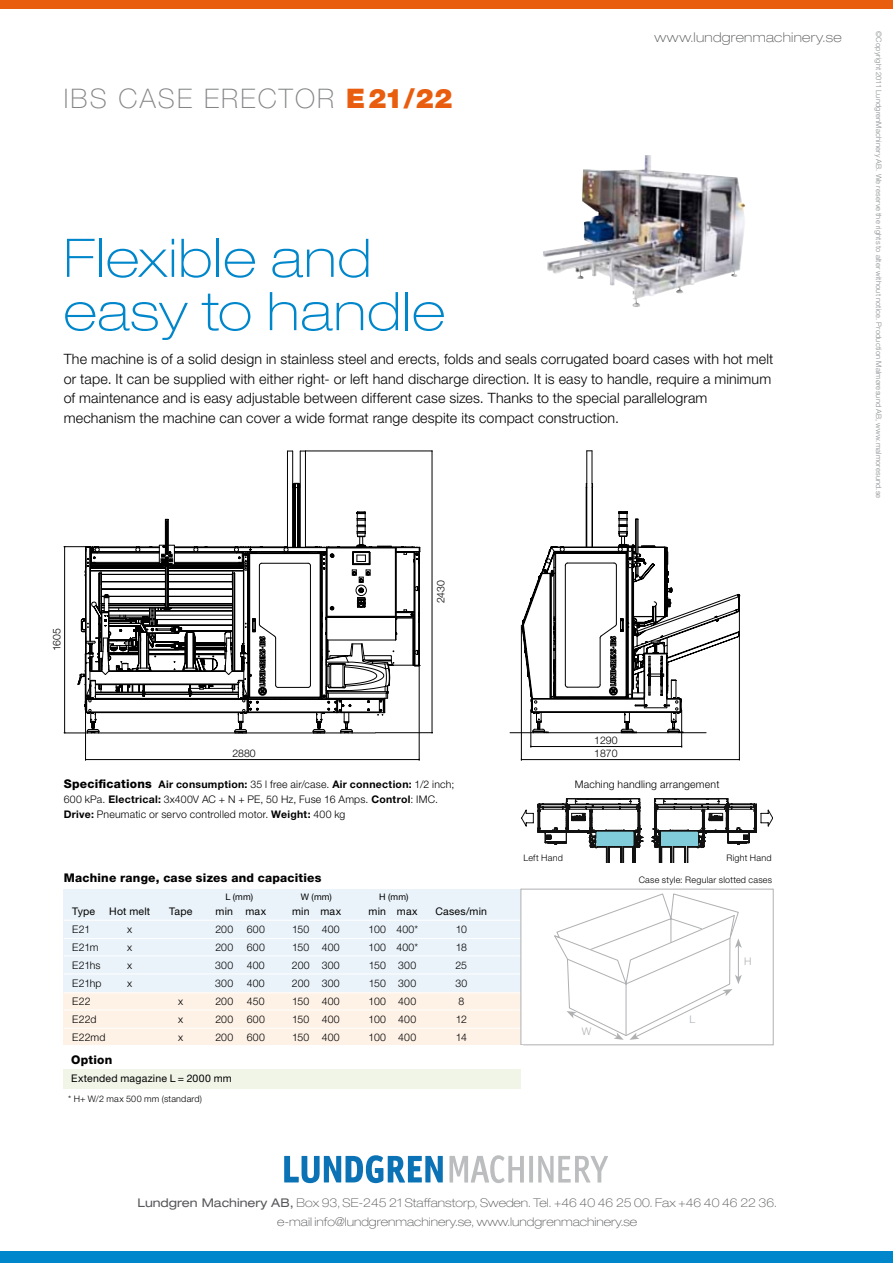
<style>
.page{position:relative;width:893px;height:1263px;background:#fff}
.page>*{position:absolute;margin:0;border:0;box-sizing:border-box;transform-origin:0 0}
.t1{font:100 expanded 53.25px/53.2px "Helvetica Neue";letter-spacing:.025em;color:#0086cb}
.t2{font:100 27px "Helvetica Neue";letter-spacing:.08em;color:#848587}
.t3{font:300 14.25px/19.5px "Helvetica Neue";letter-spacing:.01em;color:#000}
.t4{font:100 expanded 13.5px "Helvetica Neue";letter-spacing:.02em;color:#57585a}
.t5{font:100 expanded 12px/19.5px "Helvetica Neue";color:#57585a;text-align:center}
.t6{font:800 12px "Helvetica Neue";letter-spacing:.02em;color:#000}
.t7{font:300 10.5px/15px "Helvetica Neue";letter-spacing:.015em;color:#000}
.t8{font:10.5px "Helvetica Neue";letter-spacing:.02em;color:#000}
.t9{font:300 10.5px "Helvetica Neue";color:#afb0b2}
.t10{font:300 9px "Helvetica Neue";letter-spacing:.025em;color:#000}
.t11{font:9px "Helvetica Neue";color:#000}
.t12{font:300 7.5px "Helvetica Neue";letter-spacing:.025em;color:#86888a}
.s1{font-weight:900;color:#e95d0f}
.s2{font-weight:800;font-size:12px}
.s3{font-weight:700}
.s4{font-weight:400}
</style>
<div class="page">
<div style="left:64px;top:889px;width:457px;height:104px;background:#eaf3fa"></div>
<div style="left:64px;top:993px;width:457px;height:52px;background:#fef1e6"></div>
<hr style="left:64px;top:938px;width:459px;height:1px;background:#fff">
<hr style="left:64px;top:955px;width:459px;height:1px;background:#fff">
<hr style="left:64px;top:973px;width:459px;height:1px;background:#fff">
<hr style="left:64px;top:992px;width:459px;height:1px;background:#fff">
<hr style="left:64px;top:1009px;width:459px;height:1px;background:#fff">
<hr style="left:64px;top:1028px;width:459px;height:1px;background:#fff">
<hr style="left:64px;top:920px;width:459px;height:1px;background:#fff">
<svg style="left:510px;top:450px;width:230px;height:283px"></svg>
<hr style="left:739px;top:609px;width:1px;height:151px;background:#000">
<hr style="left:521px;top:625px;width:1px;height:135px;background:#000">
<hr style="left:681px;top:710px;width:1px;height:37px;background:#000">
<hr style="left:531px;top:710px;width:1px;height:37px;background:#000">
<hr style="left:521px;top:759px;width:218px;height:1px;background:#000">
<hr style="left:531px;top:746px;width:151px;height:1px;background:#000">
<svg style="left:554px;top:893px;width:188px;height:147px"></svg>
<svg style="left:521px;top:798px;width:252px;height:65px"></svg>
<div style="left:521px;top:889px;width:252px;height:156px;border:1px solid #afb0b2"></div>
<div style="left:0;top:1251px;width:893px;height:12px;background:#0086cb"></div>
<div style="left:0;top:0;width:893px;height:9px;background:#e95d0f"></div>
<svg style="left:284px;top:1155px;width:159px;height:28px"></svg>
<svg style="left:449px;top:1155px;width:75px;height:28px"></svg>
<svg style="left:538px;top:1156px;width:70px;height:27px"></svg>
<hr style="left:529px;top:1156px;width:4px;height:26px;background:#bbbdbe">
<div style="left:64px;top:1069px;width:457px;height:20px;background:#f1f5e8"></div>
<hr style="left:305px;top:451px;width:127px;height:1px;background:#000">
<hr style="left:85px;top:709px;width:1px;height:51px;background:#000">
<hr style="left:419px;top:663px;width:1px;height:97px;background:#000">
<hr style="left:375px;top:732px;width:58px;height:1px;background:#000">
<hr style="left:86px;top:759px;width:333px;height:1px;background:#000">
<svg style="left:64px;top:487px;width:356px;height:247px"></svg>
<hr style="left:432px;top:451px;width:1px;height:282px;background:#000">
<img style="left:543px;top:155px;width:203px;height:152px">
<p class="t4" style="left:654px;top:29px;width:189px">www.lundgrenmachinery.se</p>
<p class="t12" style="left:883px;top:31px;width:469px;rotate:90deg">©Copyright 2011 LundgrenMachinery AB. We reserve the rights to alter without notice. Production Malmøresund AB, www.malmoresund.se</p>
<h2 class="t2" style="left:64px;top:83px;width:390px">IBS CASE ERECTOR <span class="s1">E21/22</span></h2>
<h1 class="t1" style="left:64px;top:231px;width:383px">Flexible and easy to handle</h1>
<p class="t3" style="left:64px;top:349px;width:711px">The machine is of a solid design in stainless steel and erects, folds and seals corrugated board cases with hot melt or tape. It can be supplied with either right- or left hand discharge direction. It is easy to handle, require a minimum of maintenance and is easy adjustable between different case sizes. Thanks to the special parallelogram mechanism the machine can cover a wide format range despite its compact construction.</p>
<p class="t7" style="left:49px;top:651px;width:25px;rotate:-90deg">1605</p>
<p class="t7" style="left:232px;top:745px;width:25px">2880</p>
<p class="t7" style="left:433px;top:603px;width:25px;rotate:-90deg">2430</p>
<p class="t7" style="left:64px;top:776px;width:392px"><span class="s2">Specifications</span> <span class="s3">Air consumption:</span> 35 l free air/case. <span class="s3">Air connection:</span> 1/2 inch;<br>600 kPa. <span class="s3">Electrical:</span> 3x400V AC + N + PE, 50 Hz, Fuse 16 Amps. <span class="s3">Control</span>: IMC.<br><span class="s3">Drive:</span> Pneumatic or servo controlled motor. <span class="s3">Weight:</span> 400 kg</p>
<p class="t6" style="left:64px;top:870px;width:259px">Machine range, case sizes and capacities</p>
<p class="t11" style="left:225px;top:891px;width:29px">L (mm)</p>
<p class="t11" style="left:301px;top:891px;width:33px">W (mm)</p>
<p class="t11" style="left:379px;top:891px;width:31px">H (mm)</p>
<p class="t8" style="left:72px;top:905px;width:24px">Type</p>
<p class="t8" style="left:109px;top:905px;width:42px">Hot melt</p>
<p class="t8" style="left:169px;top:905px;width:25px">Tape</p>
<p class="t8" style="left:216px;top:905px;width:52px">min max</p>
<p class="t8" style="left:292px;top:905px;width:51px">min max</p>
<p class="t8" style="left:369px;top:905px;width:51px">min max</p>
<p class="t8" style="left:436px;top:905px;width:53px">Cases/min</p>
<p class="t7" style="left:72px;top:921px;width:19px">E21</p>
<p class="t7" style="left:127px;top:921px;width:7px">x</p>
<p class="t7" style="left:215px;top:921px;width:19px">200</p>
<p class="t7" style="left:247px;top:921px;width:20px">600</p>
<p class="t7" style="left:292px;top:921px;width:49px">150 400</p>
<p class="t7" style="left:369px;top:921px;width:51px">100 400*</p>
<p class="t7" style="left:456px;top:921px;width:13px">10</p>
<p class="t7" style="left:72px;top:939px;width:28px">E21m</p>
<p class="t7" style="left:127px;top:939px;width:7px">x</p>
<p class="t7" style="left:215px;top:939px;width:19px">200</p>
<p class="t7" style="left:247px;top:939px;width:20px">600</p>
<p class="t7" style="left:292px;top:939px;width:49px">150 400</p>
<p class="t7" style="left:369px;top:939px;width:51px">100 400*</p>
<p class="t7" style="left:456px;top:939px;width:13px">18</p>
<p class="t7" style="left:72px;top:957px;width:30px">E21hs</p>
<p class="t7" style="left:127px;top:957px;width:7px">x</p>
<p class="t7" style="left:215px;top:957px;width:20px">300</p>
<p class="t7" style="left:247px;top:957px;width:20px">400</p>
<p class="t7" style="left:292px;top:957px;width:49px">200 300</p>
<p class="t7" style="left:369px;top:957px;width:49px">150 300</p>
<p class="t7" style="left:456px;top:957px;width:13px">25</p>
<p class="t7" style="left:72px;top:975px;width:31px">E21hp</p>
<p class="t7" style="left:127px;top:975px;width:7px">x</p>
<p class="t7" style="left:215px;top:975px;width:20px">300</p>
<p class="t7" style="left:247px;top:975px;width:20px">400</p>
<p class="t7" style="left:292px;top:975px;width:49px">200 300</p>
<p class="t7" style="left:369px;top:975px;width:49px">150 300</p>
<p class="t7" style="left:455px;top:975px;width:13px">30</p>
<p class="t7" style="left:72px;top:993px;width:20px">E22</p>
<p class="t7" style="left:178px;top:993px;width:7px">x</p>
<p class="t7" style="left:215px;top:993px;width:19px">200</p>
<p class="t7" style="left:247px;top:993px;width:19px">450</p>
<p class="t7" style="left:292px;top:993px;width:49px">150 400</p>
<p class="t7" style="left:369px;top:993px;width:49px">100 400</p>
<p class="t7" style="left:458px;top:993px;width:7px">8</p>
<p class="t7" style="left:72px;top:1011px;width:26px">E22d</p>
<p class="t7" style="left:178px;top:1011px;width:7px">x</p>
<p class="t7" style="left:215px;top:1011px;width:19px">200</p>
<p class="t7" style="left:247px;top:1011px;width:20px">600</p>
<p class="t7" style="left:292px;top:1011px;width:49px">150 400</p>
<p class="t7" style="left:369px;top:1011px;width:49px">100 400</p>
<p class="t7" style="left:456px;top:1011px;width:13px">12</p>
<p class="t7" style="left:72px;top:1029px;width:35px">E22md</p>
<p class="t7" style="left:178px;top:1029px;width:7px">x</p>
<p class="t7" style="left:215px;top:1029px;width:19px">200</p>
<p class="t7" style="left:247px;top:1029px;width:20px">600</p>
<p class="t7" style="left:292px;top:1029px;width:49px">150 400</p>
<p class="t7" style="left:369px;top:1029px;width:49px">100 400</p>
<p class="t7" style="left:456px;top:1029px;width:13px">14</p>
<p class="t6" style="left:71px;top:1052px;width:43px">Option</p>
<p class="t8" style="left:71px;top:1072px;width:162px">Extended magazine L = 2000 mm</p>
<p class="t10" style="left:68px;top:1093px;width:136px">* H+ W/2 max 500 mm (standard)</p>
<p class="t7" style="left:594px;top:734px;width:25px;line-height:12.9px">1290<br>1870</p>
<p class="t7" style="left:575px;top:776px;width:146px">Maching handling arrangement</p>
<p class="t10" style="left:523px;top:852px;width:41px">Left Hand</p>
<p class="t10" style="left:726px;top:852px;width:47px">Right Hand</p>
<p class="t10" style="left:639px;top:874px;width:135px">Case style: Regular slotted cases</p>
<p class="t9" style="left:582px;top:1025px;width:11px">W</p>
<p class="t9" style="left:689px;top:1012px;width:7px">L</p>
<p class="t9" style="left:744px;top:955px;width:9px">H</p>
<p class="t5" style="left:137px;top:1193px;width:641px"><span class="s4">Lundgren Machinery AB,</span> Box 93, SE-245 21 Staffanstorp, Sweden. Tel. +46 40 46 25 00. Fax +46 40 46 22 36. e-mail info@lundgrenmachinery.se, www.lundgrenmachinery.se</p>
</div>
